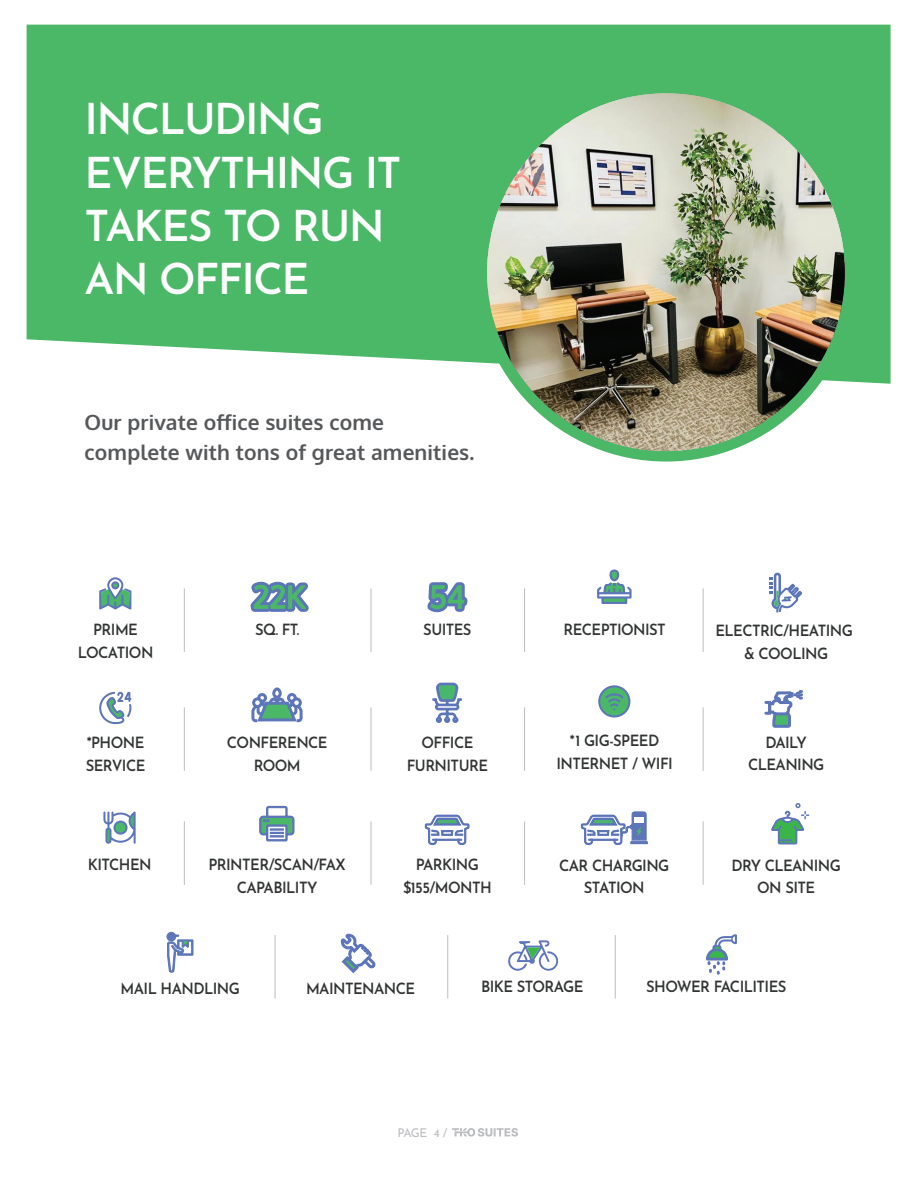
<style>
.page{position:relative;width:918px;height:1188px;background:#fff}
.page>*{position:absolute;margin:0;border:0;box-sizing:border-box;transform-origin:0 0}
.t1{font:100 42.75px/53.4px "Josefin Sans";letter-spacing:-.04em;color:#fff}
.t2{font:30.3px "Oxygen";color:#4bb868}
.t3{font:700 21px/30px "Oxygen";letter-spacing:.005em;color:#57585a}
.t4{font:100 15.6px/23px "Josefin Sans";letter-spacing:-.04em;color:#323333;text-align:center;scale:.95 1}
.t5{font:100 12px "Josefin Sans";color:#bcbdc0}
</style>
<div class="page">
<svg style="left:27px;top:25px;width:864px;height:359px;fill:#4bb868"></svg>
<svg style="left:452px;top:1128px;width:66px;height:9px"></svg>
<svg style="left:99px;top:577px;width:32px;height:33px"></svg>
<svg style="left:99px;top:692px;width:32px;height:32px"></svg>
<div style="left:764px;top:701px;width:7px;height:14px;border:3px solid #5d75b9"></div>
<svg style="left:767px;top:690px;width:35px;height:38px"></svg>
<div style="left:475px;top:80px;width:382px;height:382px;border:12px solid #4bb868;border-radius:50%"></div>
<svg style="left:598px;top:685px;width:32px;height:33px"></svg>
<svg style="left:770px;top:573px;width:32px;height:39px"></svg>
<svg style="left:432px;top:682px;width:30px;height:41px"></svg>
<svg style="left:427px;top:582px;width:41px;height:31px"></svg>
<hr style="left:184px;top:588px;width:1px;height:64px;background:#bcbdc0">
<hr style="left:371px;top:588px;width:1px;height:64px;background:#bcbdc0">
<hr style="left:524px;top:588px;width:1px;height:64px;background:#bcbdc0">
<hr style="left:184px;top:707px;width:1px;height:64px;background:#bcbdc0">
<hr style="left:371px;top:707px;width:1px;height:64px;background:#bcbdc0">
<hr style="left:524px;top:707px;width:1px;height:64px;background:#bcbdc0">
<hr style="left:184px;top:821px;width:1px;height:64px;background:#bcbdc0">
<hr style="left:371px;top:821px;width:1px;height:64px;background:#bcbdc0">
<hr style="left:524px;top:821px;width:1px;height:64px;background:#bcbdc0">
<hr style="left:703px;top:588px;width:1px;height:64px;background:#bcbdc0">
<hr style="left:703px;top:707px;width:1px;height:64px;background:#bcbdc0">
<hr style="left:703px;top:821px;width:1px;height:64px;background:#bcbdc0">
<img style="left:487px;top:93px;width:358px;height:358px;border-radius:179px">
<svg style="left:424px;top:814px;width:46px;height:31px"></svg>
<svg style="left:597px;top:570px;width:35px;height:34px"></svg>
<div style="left:272px;top:687px;width:10px;height:12px;border:3px solid #5d75b9;border-radius:50%"></div>
<div style="left:257px;top:693px;width:10px;height:10px;border:3px solid #5d75b9;border-radius:50%"></div>
<div style="left:287px;top:693px;width:10px;height:10px;border:3px solid #5d75b9;border-radius:50%"></div>
<svg style="left:251px;top:695px;width:52px;height:28px"></svg>
<svg style="left:259px;top:805px;width:36px;height:37px"></svg>
<svg style="left:250px;top:581px;width:59px;height:31px"></svg>
<svg style="left:580px;top:811px;width:68px;height:34px"></svg>
<div style="left:635px;top:817px;width:9px;height:6px;background:#fff"></div>
<svg style="left:771px;top:803px;width:38px;height:42px"></svg>
<svg style="left:103px;top:811px;width:33px;height:33px"></svg>
<hr style="left:275px;top:935px;width:1px;height:64px;background:#bcbdc0">
<hr style="left:447px;top:935px;width:1px;height:64px;background:#bcbdc0">
<hr style="left:615px;top:935px;width:1px;height:64px;background:#bcbdc0">
<svg style="left:706px;top:934px;width:31px;height:41px"></svg>
<svg style="left:340px;top:933px;width:36px;height:41px"></svg>
<svg style="left:166px;top:932px;width:28px;height:41px"></svg>
<svg style="left:508px;top:940px;width:51px;height:31px"></svg>
<h1 class="t1" style="left:85px;top:89px;width:318px">INCLUDING<br>EVERYTHING IT<br>TAKES TO RUN<br>AN OFFICE</h1>
<h3 class="t3" style="left:85px;top:408px;width:391px">Our private office suites come complete with tons of great amenities.</h3>
<p class="t4" style="left:78px;top:617px;width:81px">PRIME<br>LOCATION</p>
<h2 class="t2" style="left:253px;top:577px;width:53px">22K</h2>
<h2 class="t2" style="left:429px;top:577px;width:37px">54</h2>
<p class="t4" style="left:255px;top:617px;width:48px">SQ. FT.</p>
<p class="t4" style="left:563px;top:617px;width:109px">RECEPTIONIST</p>
<p class="t4" style="left:423px;top:617px;width:52px">SUITES</p>
<p class="t4" style="left:715px;top:618px;width:146px">ELECTRIC/HEATING &amp; COOLING</p>
<p class="t4" style="left:556px;top:728px;width:124px">*1 GIG-SPEED<br>INTERNET / WIFI</p>
<p class="t4" style="left:86px;top:730px;width:64px;text-align:left">*PHONE<br>SERVICE</p>
<p class="t4" style="left:748px;top:729px;width:82px">DAILY<br>CLEANING</p>
<p class="t4" style="left:227px;top:730px;width:108px">CONFERENCE<br>ROOM</p>
<p class="t4" style="left:407px;top:730px;width:87px">OFFICE<br>FURNITURE</p>
<p class="t4" style="left:88px;top:852px;width:69px">KITCHEN</p>
<p class="t4" style="left:208px;top:851px;width:146px">PRINTER/SCAN/FAX<br>CAPABILITY</p>
<p class="t4" style="left:403px;top:851px;width:95px">PARKING $155/MONTH</p>
<p class="t4" style="left:559px;top:852px;width:118px">CAR CHARGING<br>STATION</p>
<p class="t4" style="left:731px;top:852px;width:117px">DRY CLEANING<br>ON SITE</p>
<p class="t4" style="left:121px;top:976px;width:127px">MAIL HANDLING</p>
<p class="t4" style="left:306px;top:975px;width:116px">MAINTENANCE</p>
<p class="t4" style="left:481px;top:974px;width:109px">BIKE STORAGE</p>
<p class="t4" style="left:646px;top:974px;width:149px">SHOWER FACILITIES</p>
<p class="t5" style="left:398px;top:1124px;width:51px">PAGE 4 /</p>
</div>
